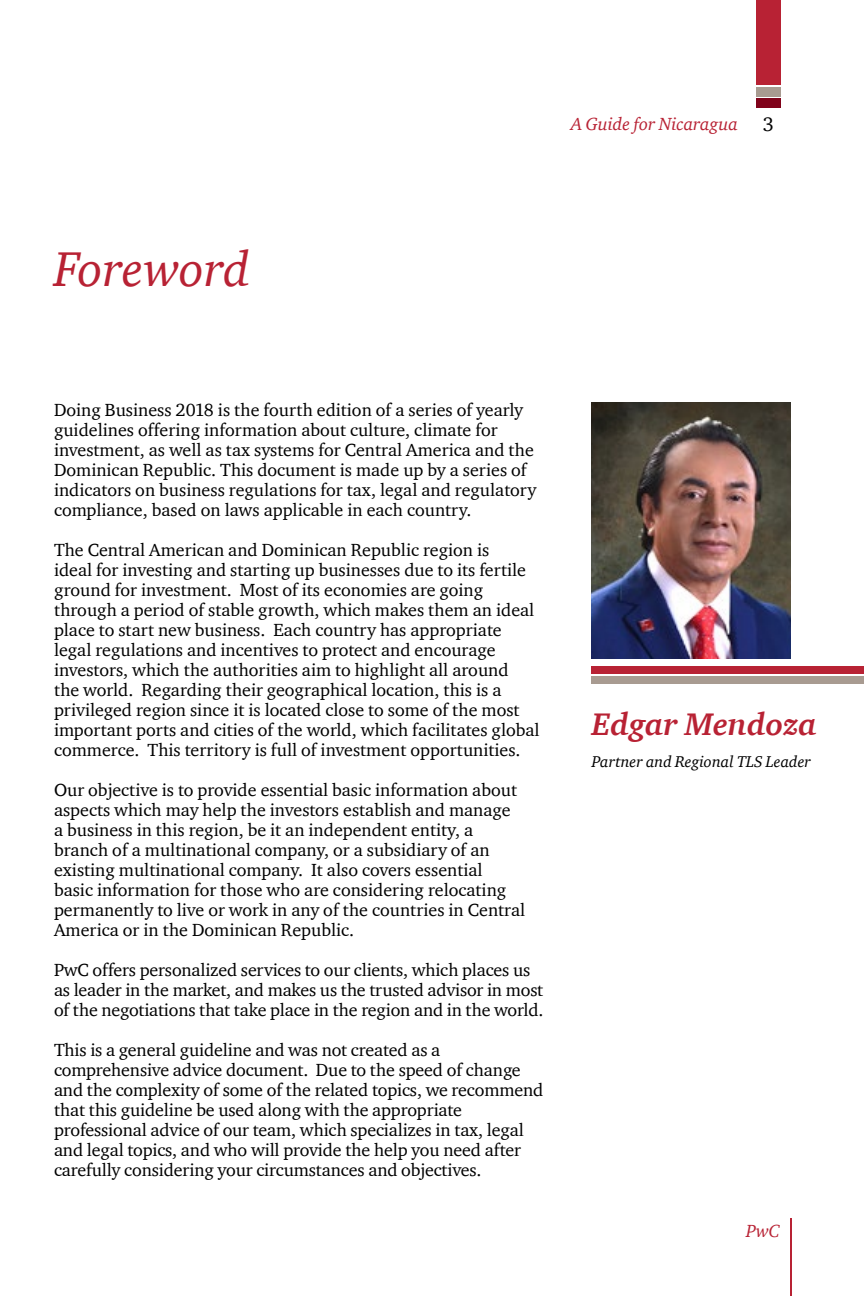
<style>
.page{position:relative;width:864px;height:1296px;background:#fff}
.page>*{position:absolute;margin:0;border:0;box-sizing:border-box;transform-origin:0 0}
.t1{font:italic 50px "ITC Charter Com";letter-spacing:-.01em;color:#b82234}
.t2{font:italic 700 32px "ITC Charter Com";color:#b82234}
.t3{font:20px "ITC Charter Com";color:#000}
.t4{font:18px/20px "ITC Charter Com";color:#000}
.t5{font:italic 18px "ITC Charter Com";color:#b82234}
.t6{font:italic 16px "ITC Charter Com";color:#000}
</style>
<div class="page">
<hr style="left:791px;top:1219px;width:1px;height:77px;background:#b82234">
<div style="left:756px;top:0;width:24px;height:84px;background:#b82234"></div>
<div style="left:756px;top:99px;width:24px;height:9px;background:#80021a"></div>
<div style="left:756px;top:87px;width:24px;height:9px;background:#a89b91"></div>
<div style="left:592px;top:666px;width:272px;height:7px;background:#b82234"></div>
<div style="left:592px;top:677px;width:272px;height:7px;background:#a89b91"></div>
<img style="left:592px;top:402px;width:198px;height:257px">
<h1 class="t1" style="left:54px;top:239px;width:198px">Foreword</h1>
<p class="t5" style="left:571px;top:113px;width:168px">A Guide for Nicaragua</p>
<p class="t3" style="left:763px;top:112px;width:13px">3</p>
<p class="t4" style="left:54px;top:399px;width:484px">Doing Business 2018 is the fourth edition of a series of yearly guidelines offering information about culture, climate for investment, as well as tax systems for Central America and the Dominican Republic. This document is made up by a series of indicators on business regulations for tax, legal and regulatory compliance, based on laws applicable in each country.</p>
<p class="t4" style="left:54px;top:539px;width:487px">The Central American and Dominican Republic region is<br>ideal for investing and starting up businesses due to its fertile ground for investment. Most of its economies are going through a period of stable growth, which makes them an ideal place to start new business. Each country has appropriate legal regulations and incentives to protect and encourage investors, which the authorities aim to highlight all around<br>the world. Regarding their geographical location, this is a privileged region since it is located close to some of the most important ports and cities of the world, which facilitates global commerce. This territory is full of investment opportunities.</p>
<p class="t4" style="left:54px;top:779px;width:473px">Our objective is to provide essential basic information about aspects which may help the investors establish and manage<br>a business in this region, be it an independent entity, a branch of a multinational company, or a subsidiary of an existing multinational company. It also covers essential basic information for those who are considering relocating permanently to live or work in any of the countries in Central America or in the Dominican Republic.</p>
<p class="t4" style="left:54px;top:959px;width:491px">PwC offers personalized services to our clients, which places us as leader in the market, and makes us the trusted advisor in most of the negotiations that take place in the region and in the world.</p>
<p class="t4" style="left:54px;top:1039px;width:491px">This is a general guideline and was not created as a comprehensive advice document. Due to the speed of change and the complexity of some of the related topics, we recommend that this guideline be used along with the appropriate professional advice of our team, which specializes in tax, legal and legal topics, and who will provide the help you need after carefully considering your circumstances and objectives.</p>
<h2 class="t2" style="left:592px;top:705px;width:226px">Edgar Mendoza</h2>
<p class="t6" style="left:592px;top:752px;width:220px">Partner and Regional TLS Leader</p>
<p class="t5" style="left:746px;top:1220px;width:35px">PwC</p>
</div>
